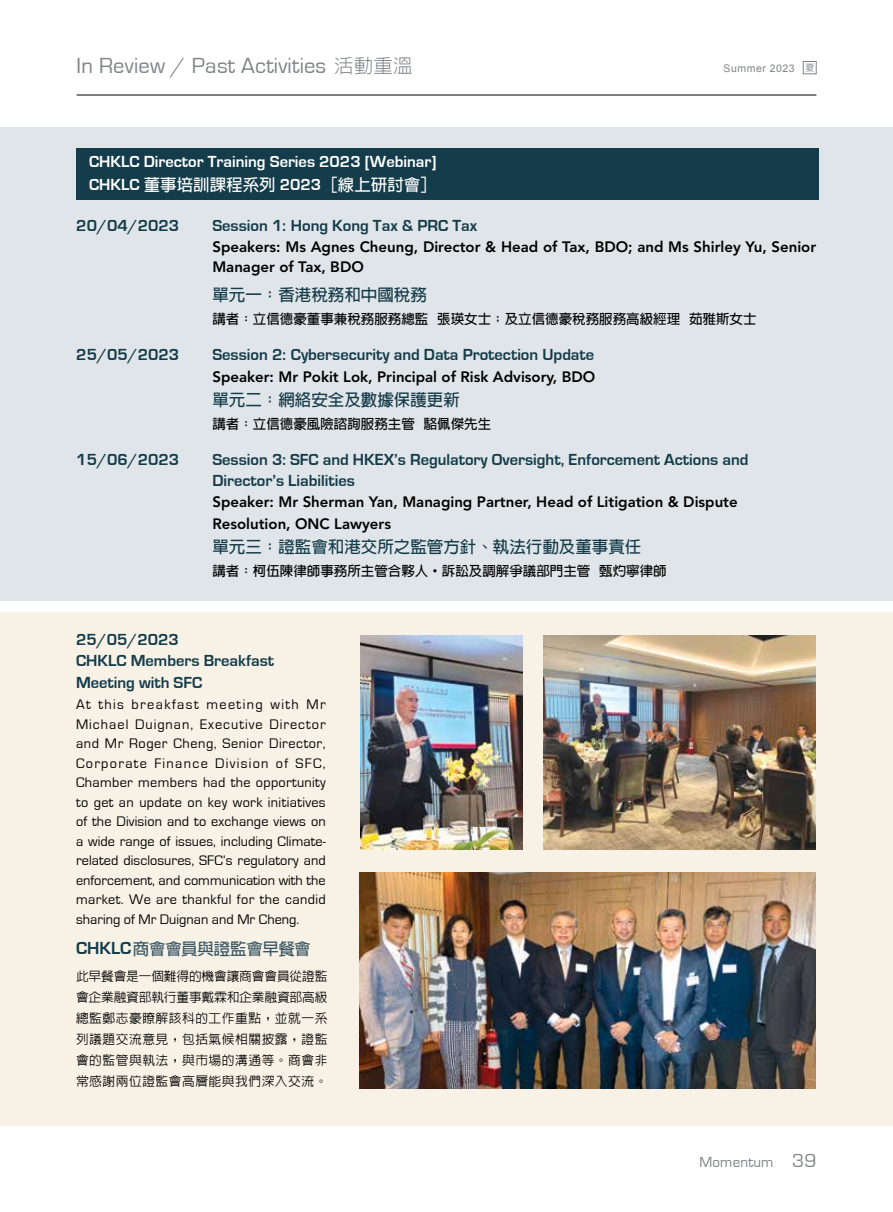
<style>
.page{position:relative;width:893px;height:1212px;background:#fff}
.page>*{position:absolute;margin:0;border:0;box-sizing:border-box;transform-origin:0 0}
.t1{font:22.5px "Eurostile";letter-spacing:.01em;color:#808285}
.t2{font:700 16.5px/21.5px "Eurostile";color:#143c4a}
.t3{font:700 16.5px "AR Hei B5";color:#143c4a}
.t4{font:700 16.5px "Eurostile";color:#fff}
.t5{font:700 16.5px "AR Hei B5";color:#fff}
.t6{font:700 16.5px "AR Hei B5";letter-spacing:-.01em;color:#3b5663}
.t7{font:800 15px/20.2px "Avenir";color:#000}
.t8{font:15px "Eurostile";letter-spacing:.01em;color:#808285}
.t9{font:14.25px/19.5px "Eurostile";color:#000;text-align:justify}
.t10{font:700 13.5px "AR Hei B5";color:#000}
.t11{font:500 12.75px/21px "AR Hei B5";letter-spacing:.04em;color:#000;text-align:justify}
.t12{font:10.5px "Arial";letter-spacing:.05em;color:#808285}
.s1{font-family:"AR Hei B5";font-weight:300;font-size:19.5px}
.s2{font-family:"AR Hei B5";font-weight:500;font-size:9px}
.s3{font-family:"Eurostile"}
.s4{font-family:"Avenir";font-weight:800;font-size:9px}
.s5{font-family:"Eurostile";font-size:18px;color:#143c4a}
.s6{font-size:19.5px}
</style>
<div class="page">
<hr style="left:77px;top:95px;width:739px;height:1px;background:#000">
<div style="left:803px;top:61px;width:13px;height:13px;border:1px solid #808285"></div>
<div style="left:0;top:127px;width:893px;height:473px;background:#e0e5e9"></div>
<div style="left:0;top:612px;width:893px;height:513px;background:#f8f2e6"></div>
<img style="left:544px;top:635px;width:271px;height:214px">
<img style="left:360px;top:635px;width:162px;height:214px">
<img style="left:360px;top:873px;width:455px;height:216px">
<div style="left:76px;top:148px;width:743px;height:52px;background:#143c4a"></div>
<h1 class="t1" style="left:77px;top:53px;width:338px">In Review / Past Activities <span class="s1">活動重溫</span></h1>
<p class="t12" style="left:724px;top:62px;width:92px">Summer 2023 <span class="s2">夏</span></p>
<p class="t4" style="left:89px;top:153px;width:349px">CHKLC Director Training Series 2023 [Webinar]</p>
<p class="t5" style="left:89px;top:177px;width:341px"><span class="s3">CHKLC</span> 董事培訓課程系列 <span class="s3">2023</span> [線上研討會]</p>
<p class="t2" style="left:76px;top:215px;width:104px">20/04/2023</p>
<p class="t2" style="left:212px;top:215px;width:266px">Session 1: Hong Kong Tax &amp; PRC Tax</p>
<p class="t7" style="left:212px;top:237px;width:605px">Speakers: Ms Agnes Cheung, Director &amp; Head of Tax, BDO; and Ms Shirley Yu, Senior<br>Manager of Tax, BDO</p>
<p class="t3" style="left:212px;top:287px;width:216px">單元一：香港稅務和中國稅務</p>
<p class="t10" style="left:212px;top:312px;width:546px">講者﹕立信德豪董事兼稅務服務總監 張瑛女士；及立信德豪稅務服務高級經理 茹雅斯女士</p>
<p class="t2" style="left:76px;top:344px;width:104px">25/05/2023</p>
<p class="t2" style="left:212px;top:344px;width:383px">Session 2: Cybersecurity and Data Protection Update</p>
<p class="t7" style="left:212px;top:367px;width:385px">Speaker: Mr Pokit Lok, Principal of Risk Advisory, BDO</p>
<p class="t3" style="left:212px;top:392px;width:249px">單元二：網絡安全及數據保護更新</p>
<p class="t10" style="left:212px;top:417px;width:280px">講者﹕立信德豪風險諮詢服務主管 駱佩傑先生</p>
<p class="t2" style="left:76px;top:449px;width:104px">15/06/2023</p>
<p class="t2" style="left:212px;top:450px;width:538px;line-height:21px">Session 3: SFC and HKEX’s Regulatory Oversight, Enforcement Actions and<br>Director’s Liabilities</p>
<p class="t7" style="left:212px;top:491px;width:527px;line-height:21.8px">Speaker: Mr Sherman Yan, Managing Partner, Head of Litigation &amp; Dispute<br>Resolution, ONC Lawyers</p>
<p class="t3" style="left:212px;top:539px;width:430px">單元三：證監會和港交所之監管方針、執法行動及董事責任</p>
<p class="t10" style="left:212px;top:564px;width:456px">講者﹕柯伍陳律師事務所主管合夥人 <span class="s4">•</span> 訴訟及調解爭議部門主管 甄灼寧律師</p>
<p class="t2" style="left:76px;top:629px;width:200px">25/05/2023<br>CHKLC Members Breakfast<br>Meeting with SFC</p>
<p class="t9" style="left:76px;top:695px;width:251px">At this breakfast meeting with Mr Michael Duignan, Executive Director and Mr Roger Cheng, Senior Director, Corporate Finance Division of SFC, Chamber members had the opportunity to get an update on key work initiatives of the Division and to exchange views on a wide range of issues, including Climate&shy;related disclosures, SFC’s regulatory and enforcement, and communication with the market. We are thankful for the candid sharing of Mr Duignan and Mr Cheng.</p>
<p class="t6" style="left:76px;top:940px;width:236px"><span class="s5">CHKLC</span>商會會員與證監會早餐會</p>
<p class="t11" style="left:76px;top:965px;width:253px">此早餐會是一個難得的機會讓商會會員從證監會企業融資部執行董事戴霖和企業融資部高級總監鄭志豪瞭解該科的工作重點，並就一系列議題交流意見，包括氣候相關披露，證監會的監管與執法，與市場的溝通等。商會非常感謝兩位證監會高層能與我們深入交流。</p>
<p class="t8" style="left:699px;top:1154px;width:118px">Momentum <span class="s6">39</span></p>
</div>
